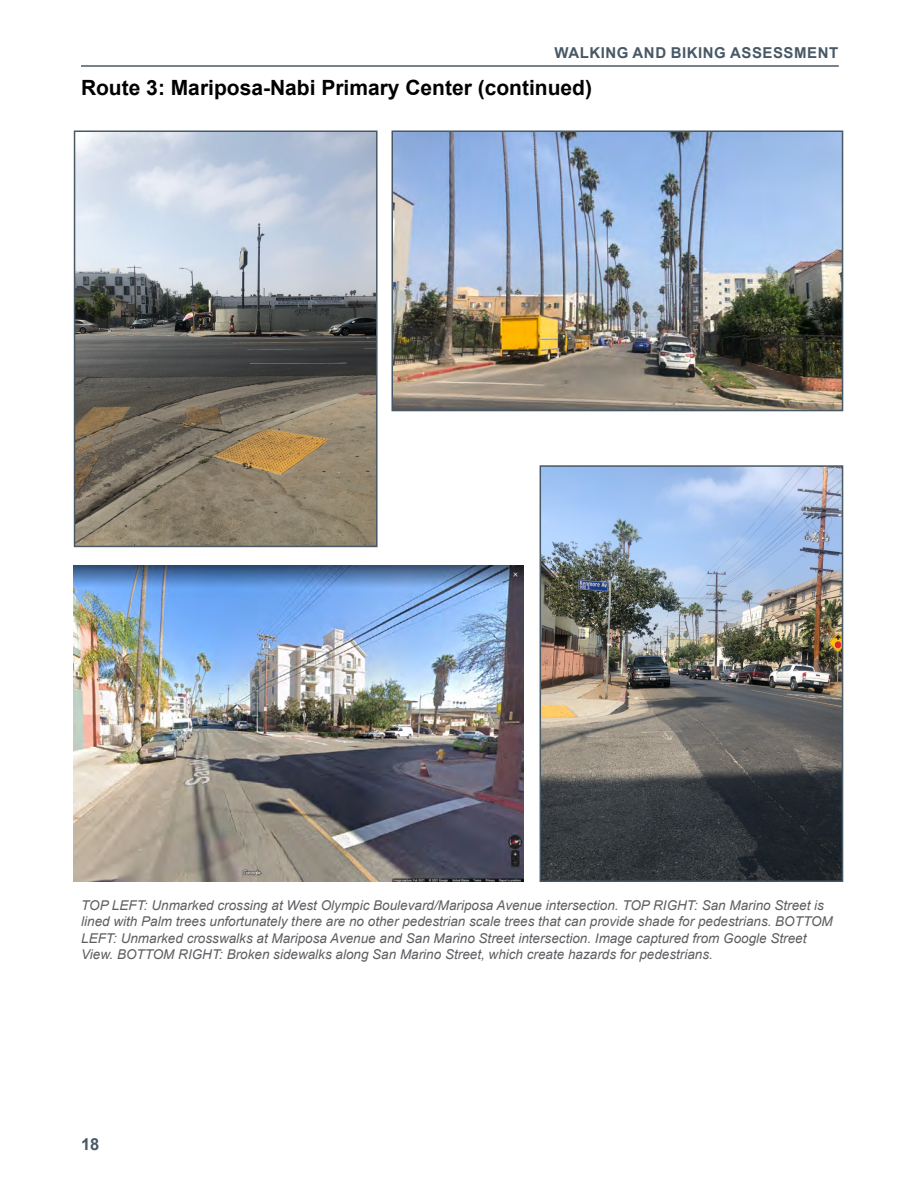
<style>
.page{position:relative;width:918px;height:1188px;background:#fff}
.page>*{position:absolute;margin:0;border:0;box-sizing:border-box;transform-origin:0 0}
.t1{font:700 21px "Arial";color:#000}
.t2{font:700 16.5px "Arial";color:#485865}
.t3{font:700 15px "Arial";color:#485865}
.t4{font:italic 13.5px/16.2px "Arial";color:#5c5e61}
</style>
<div class="page">
<hr style="left:81px;top:65px;width:758px;height:2px;background:#485865">
<img style="left:77px;top:133px;width:298px;height:411px">
<div style="left:74px;top:130px;width:304px;height:417px;border:2px solid #485865"></div>
<img style="left:543px;top:468px;width:297px;height:411px">
<div style="left:540px;top:465px;width:303px;height:417px;border:2px solid #485865"></div>
<img style="left:395px;top:133px;width:445px;height:275px">
<div style="left:392px;top:130px;width:451px;height:281px;border:2px solid #485865"></div>
<img style="left:74px;top:566px;width:450px;height:315px">
<p class="t3" style="left:554px;top:42px;width:25px">Walkin</p>
<p class="t3" style="left:617px;top:42px;width:74px">g and Bikin</p>
<p class="t3" style="left:714px;top:42px;width:39px">g Assessment</p>
<h1 class="t1" style="left:81px;top:73px;width:513px">Route 3: Mariposa-Nabi Primary Center (continued)</h1>
<p class="t4" style="left:81px;top:898px;width:753px">TOP LEFT: Unmarked crossing at West Olympic Boulevard/Mariposa Avenue intersection. TOP RIGHT: San Marino Street is lined with Palm trees unfortunately there are no other pedestrian scale trees that can provide shade for pedestrians. BOTTOM LEFT: Unmarked crosswalks at Mariposa Avenue and San Marino Street intersection. Image captured from Google Street View. BOTTOM RIGHT: Broken sidewalks along San Marino Street, which create hazards for pedestrians.</p>
<p class="t2" style="left:81px;top:1133px;width:20px">18</p>
</div>
